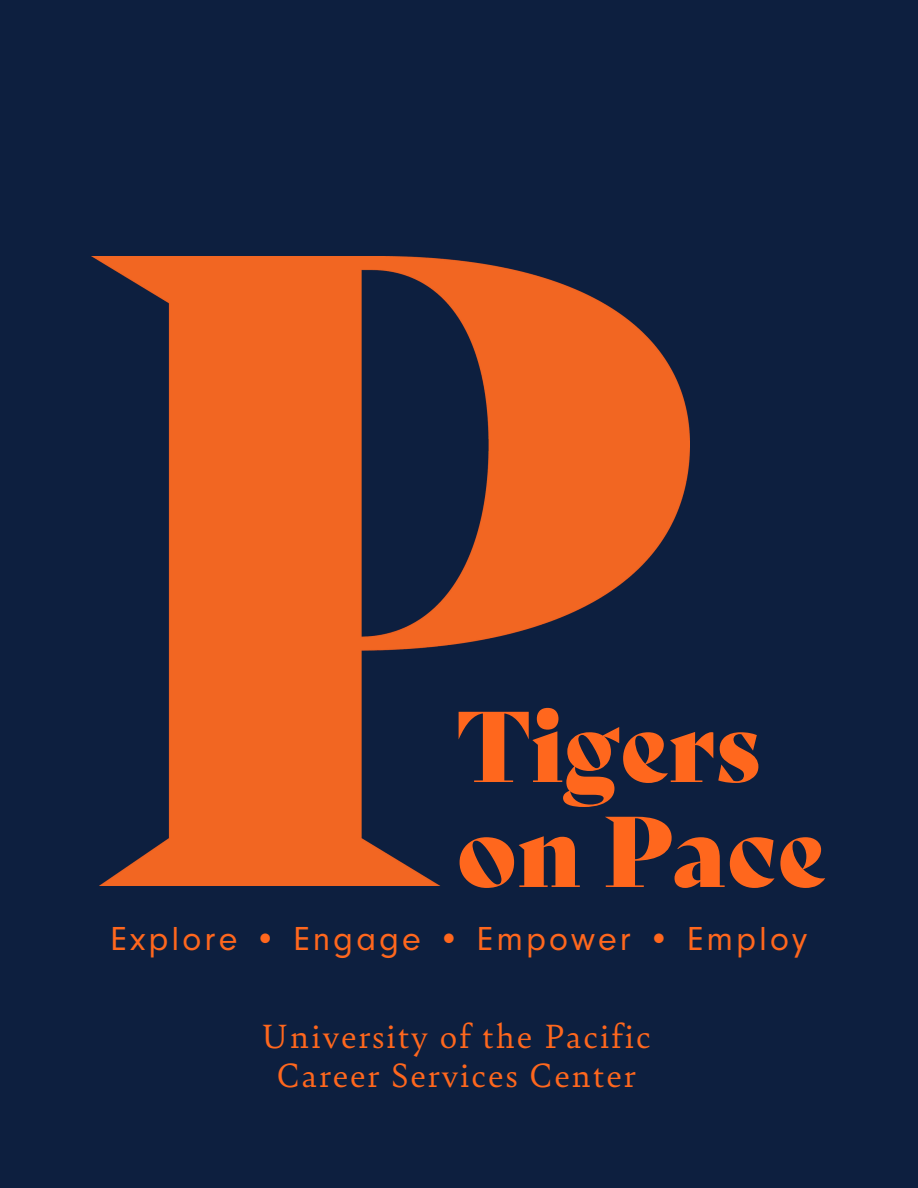
<style>
.page{position:relative;width:918px;height:1188px;background:#0d1f3f}
.page>*{position:absolute;margin:0;border:0;box-sizing:border-box;transform-origin:0 0}
.t1{font:97.5px/105px "Bely Display";color:#ff671d}
.t2{font:35.7px/38.7px "Bely";letter-spacing:.055em;color:#ff671d;text-align:center}
.t3{font:34.5px "Neuzeit Gro";letter-spacing:.09em;color:#ff671d}
</style>
<div class="page">
<img style="left:92px;top:257px;width:597px;height:629px">
<h1 class="t1" style="left:456px;top:695px;width:372px">Tigers on Pace</h1>
<p class="t3" style="left:111px;top:927px;width:698px">Explore • Engage • Empower • Employ</p>
<p class="t2" style="left:261px;top:1016px;width:391px">University of the Pacific<br>Career Services Center</p>
</div>
